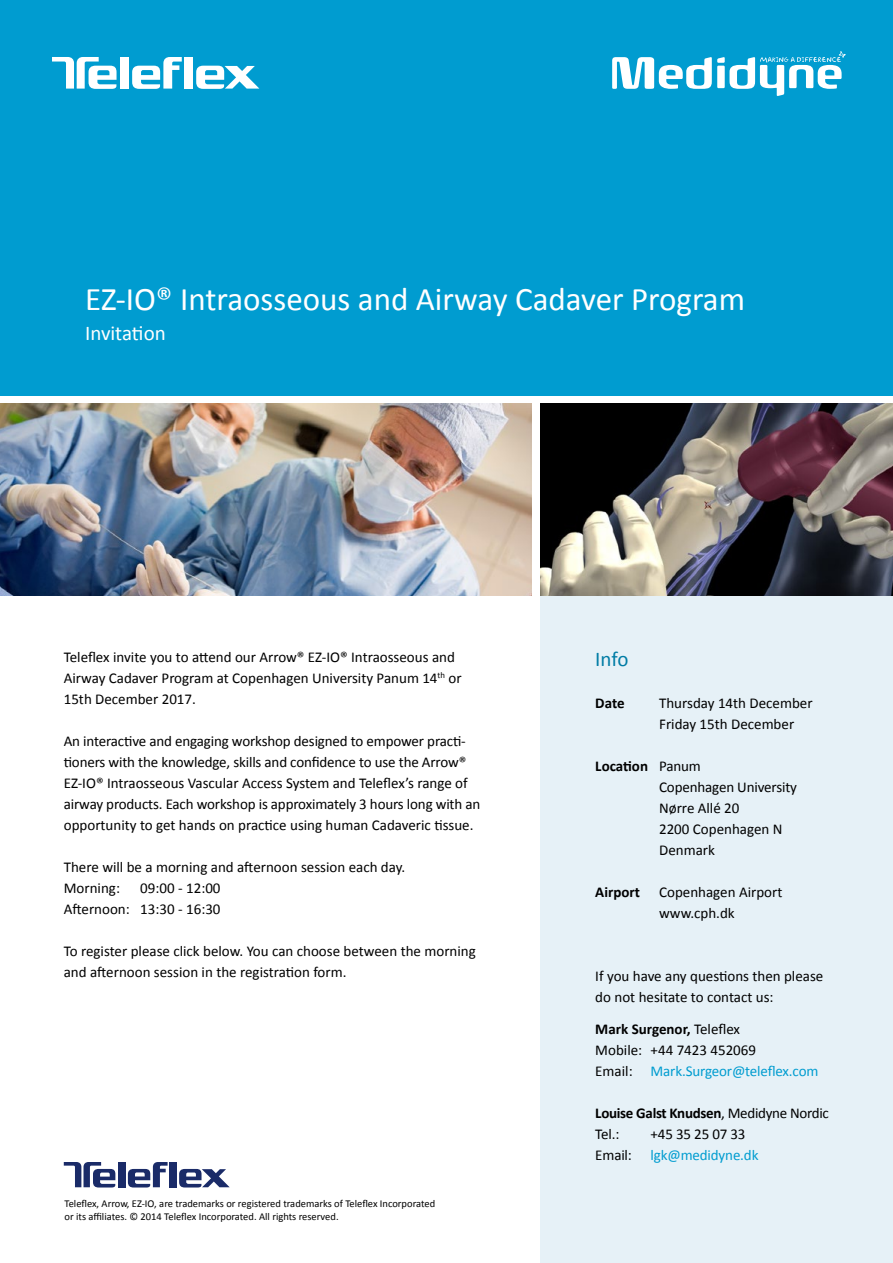
<style>
.page{position:relative;width:893px;height:1263px;background:#fff}
.page>*{position:absolute;margin:0;border:0;box-sizing:border-box;transform-origin:0 0}
.t1{font:33px "Calibri";color:#fff}
.t2{font:21px "Calibri";color:#fff}
.Brød{font:21px "Calibri";color:#007ca5}
.Brød-2{font:15px/21px "Calibri";color:#000}
.Tabels_tekst{font:15px/21px "Calibri";color:#000}
.Tabels_tekst-2{font:700 15px "Calibri";letter-spacing:-.01em;color:#000}
.Tabels_tekst-3{font:15px "Calibri";letter-spacing:-.01em;color:#009cd0}
.Tabels_tekst-4{font:10.5px/12.6px "Calibri";color:#000}
.s1{font-weight:700}
.s2{font-weight:400}
.s3{color:#000}
</style>
<div class="page">
<div style="left:540px;top:574px;width:353px;height:689px;background:#e6f1f7"></div>
<div style="left:0;top:0;width:893px;height:395px;background:#009cd0"></div>
<svg style="left:612px;top:51px;width:234px;height:45px"></svg>
<img style="left:0;top:404px;width:531px;height:191px">
<img style="left:540px;top:404px;width:353px;height:191px">
<div style="left:184px;top:57px;width:9px;height:32px;background:#fff"></div>
<svg style="left:132px;top:57px;width:50px;height:32px"></svg>
<div style="left:120px;top:57px;width:9px;height:32px;background:#fff"></div>
<svg style="left:196px;top:66px;width:63px;height:23px"></svg>
<svg style="left:52px;top:57px;width:65px;height:32px"></svg>
<div style="left:169px;top:1162px;width:8px;height:25px;background:#1a2b68"></div>
<svg style="left:128px;top:1162px;width:40px;height:25px"></svg>
<div style="left:118px;top:1162px;width:7px;height:25px;background:#1a2b68"></div>
<svg style="left:179px;top:1169px;width:51px;height:18px"></svg>
<svg style="left:64px;top:1162px;width:51px;height:25px"></svg>
<p class="t1" style="left:85px;top:278px;width:661px">EZ-IO® Intraosseous and Airway Cadaver Program</p>
<p class="t2" style="left:85px;top:319px;width:82px">Invitation</p>
<p class="Brød-2" style="left:64px;top:646px;width:399px">Teleflex invite you to attend our Arrow® EZ-IO® Intraosseous and<br>Airway Cadaver Program at Copenhagen University Panum 14<sup>th</sup> or<br>15th December 2017.</p>
<p class="Brød-2" style="left:64px;top:730px;width:418px">An interactive and engaging workshop designed to empower practi&shy;tioners with the knowledge, skills and confidence to use the Arrow® EZ-IO® Intraosseous Vascular Access System and Teleflex’s range of airway products. Each workshop is approximately 3 hours long with an opportunity to get hands on practice using human Cadaveric tissue.</p>
<p class="Brød-2" style="left:64px;top:856px;width:343px">There will be a morning and afternoon session each day.</p>
<p class="Brød-2" style="left:64px;top:877px;width:58px">Morning:</p>
<p class="Brød-2" style="left:140px;top:877px;width:82px">09:00 - 12:00</p>
<p class="Brød-2" style="left:64px;top:898px;width:158px">Afternoon: 13:30 - 16:30</p>
<p class="Brød-2" style="left:64px;top:940px;width:414px">To register please click below. You can choose between the morning and afternoon session in the registration form.</p>
<p class="Tabels_tekst-4" style="left:65px;top:1197px;width:372px">Teleflex, Arrow, EZ-IO, are trademarks or registered trademarks of Teleflex Incorporated or its affiliates. © 2014 Teleflex Incorporated. All rights reserved.</p>
<p class="Brød" style="left:595px;top:646px;width:35px">Info</p>
<p class="Tabels_tekst-2" style="left:595px;top:694px;width:31px">Date</p>
<p class="Tabels_tekst" style="left:659px;top:693px;width:155px">Thursday 14th December<br>Friday 15th December</p>
<p class="Tabels_tekst" style="left:659px;top:756px;width:139px;text-indent:-64px"><span class="s1">Location</span> Panum<br>Copenhagen University</p>
<p class="Tabels_tekst" style="left:659px;top:798px;width:82px">Nørre Allé 20</p>
<p class="Tabels_tekst" style="left:659px;top:819px;width:125px">2200 Copenhagen N<br>Denmark</p>
<p class="Tabels_tekst-2" style="left:595px;top:883px;width:46px">Airport</p>
<p class="Tabels_tekst" style="left:659px;top:882px;width:125px">Copenhagen Airport</p>
<p class="Tabels_tekst" style="left:659px;top:903px;width:77px">www.cph.dk</p>
<p class="Tabels_tekst" style="left:595px;top:966px;width:230px">If you have any questions then please do not hesitate to contact us:</p>
<p class="Tabels_tekst-2" style="left:595px;top:1019px;width:146px">Mark Surgenor, <span class="s2">Teleflex</span></p>
<p class="Tabels_tekst" style="left:595px;top:1039px;width:162px">Mobile: +44 7423 452069</p>
<p class="Tabels_tekst-3" style="left:595px;top:1061px;width:225px"><span class="s3">Email:</span> Mark.Surgeor@teleflex.com</p>
<p class="Tabels_tekst-2" style="left:595px;top:1103px;width:235px">Louise Galst Knudsen<span class="s2">, Medidyne Nordic</span></p>
<p class="Tabels_tekst" style="left:595px;top:1123px;width:26px">Tel.:</p>
<p class="Tabels_tekst" style="left:651px;top:1123px;width:96px">+45 35 25 07 33</p>
<p class="Tabels_tekst-3" style="left:595px;top:1145px;width:165px"><span class="s3">Email:</span> lgk@medidyne.dk</p>
</div>
